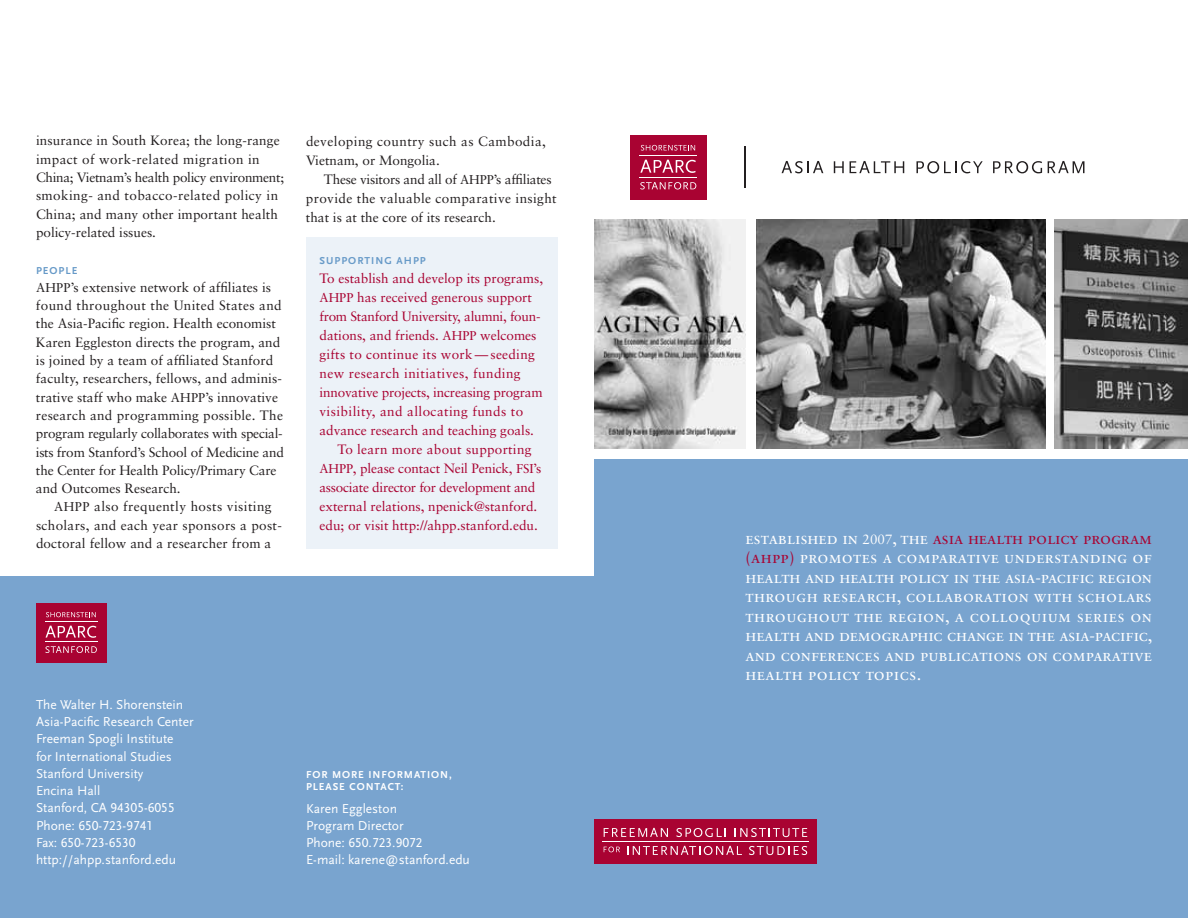
<style>
.page{position:relative;width:1188px;height:918px;background:#fff}
.page>*{position:absolute;margin:0;border:0;box-sizing:border-box;transform-origin:0 0}
.t1{font:16.5px/19.5px "Sabon Roman SC";color:#fff;text-align:justify}
.t2{font:13.5px/18.3px "Sabon";letter-spacing:.005em;color:#231f20}
.t3{font:13.5px "Sabon";color:#a90332}
.t4{font:13.5px/17.2px "Scala Sans";color:#fff}
.t5{font:13.5px/18.3px "Sabon";letter-spacing:.025em;color:#231f20}
.t6{font:13.5px "Sabon";letter-spacing:-.02em;color:#a90332}
.t7{font:13.5px "Sabon";letter-spacing:.03em;color:#a90332}
.t8{font:13.5px "Sabon";letter-spacing:.02em;color:#a90332}
.t9{font:13.5px/17.2px "Scala Sans Caps";color:#fff}
.t10{font:13.5px/19px "Sabon";letter-spacing:.03em;color:#231f20}
.t11{font:700 10.5px/12px "Scala Sans";letter-spacing:.09em;color:#fff}
.t12{font:700 10.5px "Scala Sans";color:#679ac8}
.s1{font-size:12.75px}
.s2{font-family:"Scala Sans Caps"}
.s3{font-family:"Scala Sans"}
.s4{font-family:"Sabon";font-size:13.5px}
.s5{color:#a90332}
</style>
<div class="page">
<div style="left:0;top:576px;width:594px;height:342px;background:#79a4cf"></div>
<img style="left:594px;top:219px;width:152px;height:229px">
<img style="left:756px;top:219px;width:290px;height:229px">
<div style="left:594px;top:459px;width:594px;height:459px;background:#79a4cf"></div>
<div style="left:594px;top:819px;width:223px;height:45px;background:#a90332"></div>
<svg style="left:604px;top:828px;width:64px;height:9px"></svg>
<svg style="left:676px;top:828px;width:50px;height:9px"></svg>
<svg style="left:735px;top:828px;width:72px;height:9px"></svg>
<svg style="left:604px;top:847px;width:16px;height:5px"></svg>
<svg style="left:627px;top:846px;width:115px;height:9px"></svg>
<svg style="left:749px;top:846px;width:58px;height:9px"></svg>
<hr style="left:602px;top:841px;width:207px;height:1px;background:#fff">
<div style="left:36px;top:603px;width:70px;height:59px;background:#a90332"></div>
<svg style="left:45px;top:646px;width:52px;height:7px"></svg>
<svg style="left:46px;top:612px;width:50px;height:5px"></svg>
<svg style="left:46px;top:626px;width:50px;height:12px"></svg>
<hr style="left:45px;top:642px;width:52px;height:1px;background:#fff">
<hr style="left:45px;top:621px;width:52px;height:1px;background:#fff">
<img style="left:1054px;top:219px;width:134px;height:229px">
<div style="left:630px;top:135px;width:76px;height:64px;background:#a90332"></div>
<svg style="left:640px;top:182px;width:56px;height:8px"></svg>
<svg style="left:641px;top:145px;width:54px;height:6px"></svg>
<svg style="left:640px;top:160px;width:56px;height:13px"></svg>
<hr style="left:640px;top:177px;width:57px;height:1px;background:#fff">
<hr style="left:640px;top:155px;width:57px;height:1px;background:#fff">
<hr style="left:744px;top:146px;width:2px;height:42px;background:#231f20">
<svg style="left:782px;top:161px;width:41px;height:12px"></svg>
<svg style="left:834px;top:161px;width:10px;height:12px"></svg>
<svg style="left:850px;top:161px;width:54px;height:12px"></svg>
<svg style="left:916px;top:161px;width:67px;height:12px"></svg>
<svg style="left:993px;top:161px;width:49px;height:12px"></svg>
<svg style="left:1048px;top:161px;width:36px;height:12px"></svg>
<div style="left:306px;top:238px;width:252px;height:311px;background:#ecf2f8"></div>
<p class="t2" style="left:36px;top:131px;width:250px">insurance in South Korea; the long-range impact of work-related migration in China; Vietnam’s health policy environment; smoking- and tobacco-related policy in China; and many other important health policy-related issues.</p>
<p class="t12" style="left:36px;top:264px;width:8px">PEOPLE</p>
<p class="t2" style="left:36px;top:278px;width:250px"><span class="s1">AHPP</span>’s extensive network of affiliates is found throughout the United States and the Asia-Pacific region. Health economist Karen Eggleston directs the program, and is joined by a team of affiliated Stanford faculty, researchers, fellows, and adminis&shy;trative staff who make <span class="s1">AHPP</span>’s innovative research and programming possible. The program regularly collaborates with special&shy;ists from Stanford’s School of Medicine and the Center for Health Policy/Primary Care and Outcomes Research.</p>
<p class="t5" style="left:36px;top:497px;width:247px;text-indent:18px"><span class="s1">AHPP</span> also frequently hosts visiting scholars, and each year sponsors a post&shy;doctoral fellow and a researcher from a</p>
<p class="t10" style="left:306px;top:131px;width:241px">developing country such as Cambodia,<br>Vietnam, or Mongolia.</p>
<p class="t2" style="left:306px;top:169px;width:252px;line-height:19px;text-indent:18px">These visitors and all of <span class="s1">AHPP</span>’s affiliates provide the valuable comparative insight that is at the core of its research.</p>
<p class="t12" style="left:320px;top:254px;width:23px">SUPPORTIN</p>
<p class="t12" style="left:385px;top:254px;width:36px">G AHPP</p>
<p class="t3" style="left:320px;top:270px;width:225px">To establish and develop its programs,</p>
<p class="t3" style="left:320px;top:289px;width:214px"><span class="s1">AHPP</span> has received generous support</p>
<p class="t6" style="left:319px;top:308px;width:223px">from Stanford University, alumni, foun-</p>
<p class="t3" style="left:319px;top:327px;width:219px">dations, and friends. <span class="s1">AHPP</span> welcomes</p>
<p class="t8" style="left:319px;top:346px;width:217px">gifts to continue its work—seeding</p>
<p class="t7" style="left:319px;top:365px;width:203px">new research initiatives, funding</p>
<p class="t3" style="left:319px;top:384px;width:225px">innovative projects, increasing program</p>
<p class="t7" style="left:319px;top:403px;width:205px">visibility, and allocating funds to</p>
<p class="t3" style="left:319px;top:422px;width:216px">advance research and teaching goals.</p>
<p class="t8" style="left:337px;top:441px;width:196px">To learn more about supporting</p>
<p class="t3" style="left:320px;top:460px;width:223px"><span class="s1">AHPP</span>, please contact Neil Penick, <span class="s1">FSI</span>’s</p>
<p class="t6" style="left:320px;top:479px;width:217px">associate director for development and</p>
<p class="t3" style="left:320px;top:498px;width:219px">external relations, npenick@stanford.</p>
<p class="t3" style="left:320px;top:517px;width:220px">edu; or visit http://ahpp.stanford.edu.</p>
<p class="t4" style="left:36px;top:696px;width:159px">The Walter H. Shorenstein<br>Asia-Pacific Research Center<br>Freeman Spogli Institute<br>for International Studies<br>Stanford University<br>Encina Hall<br>Stanford, CA <span class="s2">94305-6055</span></p>
<p class="t9" style="left:36px;top:817px;width:119px"><span class="s3">Phone:</span> 650-723-9741<br><span class="s3">Fax:</span> 650-723-6530</p>
<p class="t4" style="left:36px;top:851px;width:142px">http://ahpp.stanford.edu</p>
<p class="t11" style="left:306px;top:768px;width:147px">FOR MORE INFORMATION,<br>PLEASE CONTACT:</p>
<p class="t4" style="left:306px;top:800px;width:99px">Karen Eggleston<br>Program Director</p>
<p class="t9" style="left:306px;top:834px;width:118px"><span class="s3">Phone:</span> 650.723.9072</p>
<p class="t4" style="left:306px;top:851px;width:165px">E-mail: karene@stanford.edu</p>
<p class="t1" style="left:745px;top:528px;width:409px">established in <span class="s4">2007</span>, the <span class="s5">asia health policy program (ahpp)</span> promotes a comparative understanding of health and health policy in the asia-pacific region through research, collaboration with scholars throughout the region, a colloquium series on health and demographic change in the asia-pacific, and conferences and publications on comparative health policy topics.</p>
</div>
